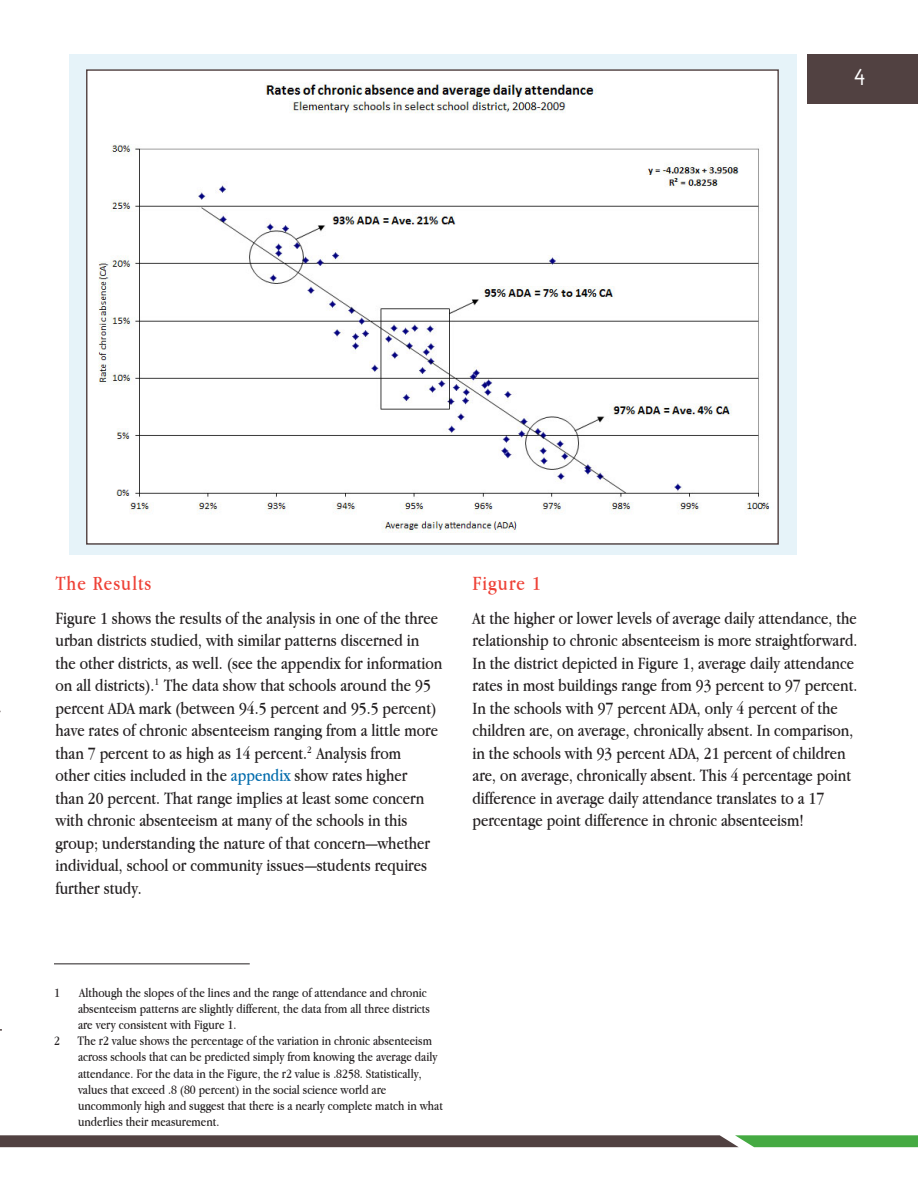
<style>
.page{position:relative;width:918px;height:1188px;background:#fff}
.page>*{position:absolute;margin:0;border:0;box-sizing:border-box;transform-origin:0 0}
.t1{font:24px "New Cicle Gordita";color:#fff}
.t2{font:21px "Apple Garamond";letter-spacing:.05em;color:#ee4035}
.t3{font:18px/22.5px "Apple Garamond";color:#231f20}
.t4{font:13.5px/16.2px "Apple Garamond";color:#231f20}
.s1{color:#006bac}
</style>
<div class="page">
<svg style="left:0;top:1135px;width:918px;height:12px;background:#565c49"></svg>
<div style="left:808px;top:54px;width:110px;height:50px;background:#514141"></div>
<svg style="left:69px;top:54px;width:727px;height:501px;background:#dae4e9"></svg>
<img style="left:88px;top:71px;width:689px;height:471px">
<hr style="left:54px;top:963px;width:196px;height:1px;background:#231f20">
<p class="t1" style="left:854px;top:64px;width:13px">4</p>
<p class="t2" style="left:55px;top:571px;width:98px">The Results</p>
<p class="t2" style="left:472px;top:571px;width:70px">Figure 1</p>
<p class="t3" style="left:472px;top:607px;width:387px">At the higher or lower levels of average daily attendance, the relationship to chronic absenteeism is more straightforward.<br>In the district depicted in Figure 1, average daily attendance rates in most buildings range from 93 percent to 97 percent.<br>In the schools with 97 percent ADA, only 4 percent of the children are, on average, chronically absent. In comparison, in the schools with 93 percent ADA, 21 percent of children are, on average, chronically absent. This 4 percentage point difference in average daily attendance translates to a 17 percentage point difference in chronic absenteeism!</p>
<p class="t3" style="left:55px;top:607px;width:388px">Figure 1 shows the results of the analysis in one of the three urban districts studied, with similar patterns discerned in the other districts, as well. (see the appendix for information on all districts).<sup>1</sup> The data show that schools around the 95 percent ADA mark (between 94.5 percent and 95.5 percent) have rates of chronic absenteeism ranging from a little more than 7 percent to as high as 14 percent.<sup>2</sup> Analysis from<br>other cities included in the <span class="s1">appendix</span> show rates higher<br>than 20 percent. That range implies at least some concern with chronic absenteeism at many of the schools in this group; understanding the nature of that concern—whether individual, school or community issues—students requires further study.</p>
<p class="t4" style="left:54px;top:984px;width:7px">1</p>
<p class="t4" style="left:78px;top:984px;width:353px">Although the slopes of the lines and the range of attendance and chronic absenteeism patterns are slightly different, the data from all three districts are very consistent with Figure 1.</p>
<p class="t4" style="left:54px;top:1033px;width:7px">2</p>
<p class="t4" style="left:78px;top:1033px;width:367px">The r2 value shows the percentage of the variation in chronic absenteeism across schools that can be predicted simply from knowing the average daily attendance. For the data in the Figure, the r2 value is .8258. Statistically, values that exceed .8 (80 percent) in the social science world are uncommonly high and suggest that there is a nearly complete match in what underlies their measurement.</p>
</div>
